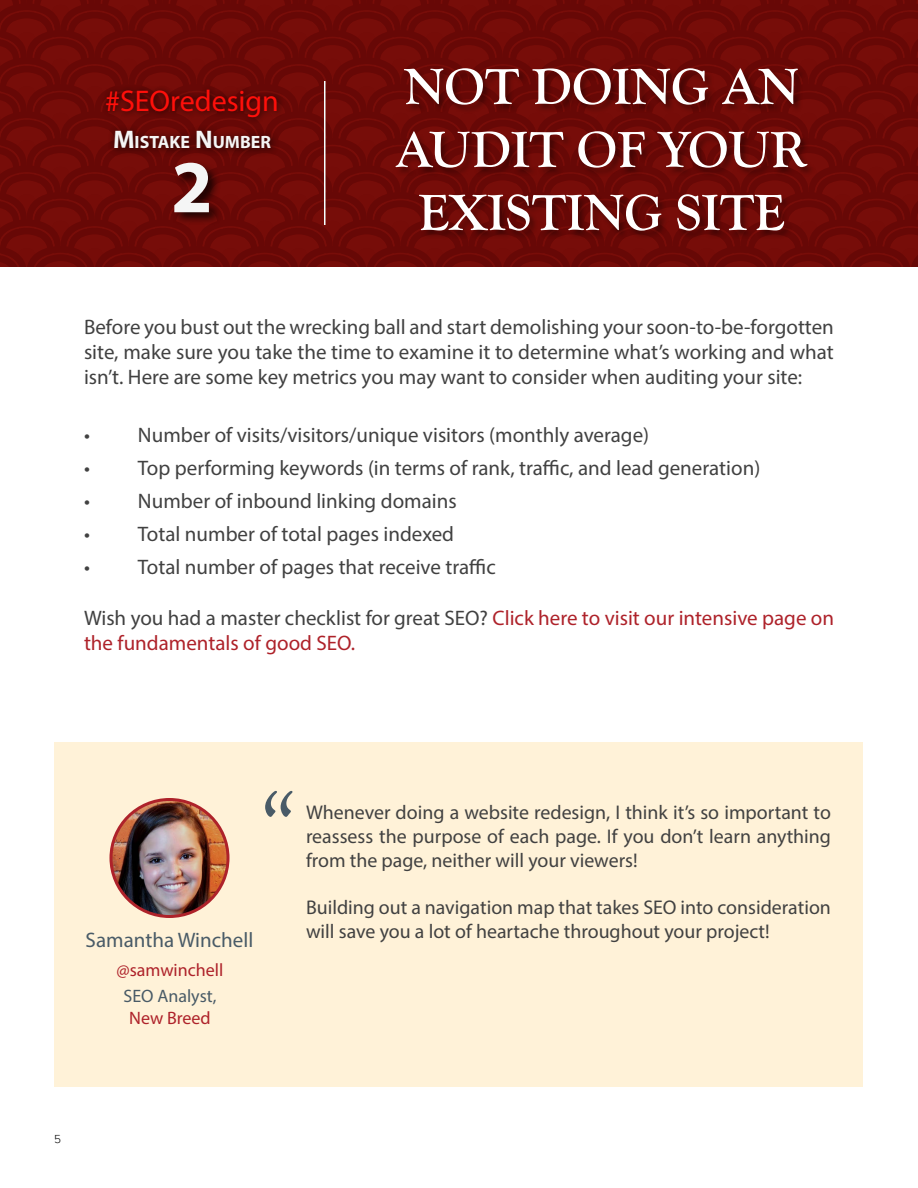
<style>
.page{position:relative;width:918px;height:1188px;background:#fff}
.page>*{position:absolute;margin:0;border:0;box-sizing:border-box;transform-origin:0 0}
.t1{font:italic 99px "Goudy Old Style T";color:#495b67}
.t2{font:700 75px "Myriad Pro";color:#f5f5f5}
.t3{font:700 52.5px/63px "Goudy Old Style T";color:#fff;text-align:center}
.t4{font:30px "Myriad Pro";color:#ff100b}
.t5{font:21px/25.2px "Myriad Pro";color:#414141;text-align:justify}
.t6{font:21px/25.2px "Myriad Pro";color:#ae222a}
.t7{font:21px "Myriad Pro";color:#495b67}
.t8{font:19.8px/23.9px "Myriad Pro";color:#414141;text-align:justify}
.t9{font:18px "Myriad Pro";color:#ae222a}
.t10{font:18px "Myriad Pro";color:#495b67}
.t11{font:700 17.85px "Myriad Pro";color:#f5f5f5}
.t12{font:300 12px "Proxima Nova";color:#000}
.s1{font-size:25.5px}
.s2{color:#414141}
</style>
<div class="page">
<div style="left:55px;top:742px;width:808px;height:345px;background:#fff2d8"></div>
<img style="left:111px;top:800px;width:117px;height:116px;border-radius:58px">
<div style="left:110px;top:798px;width:120px;height:120px;border:3px solid #ae222a;border-radius:50%"></div>
<div style="left:0;top:0;width:918px;height:267px;background:linear-gradient(to right,#6e0a07,#6e0a07)"></div>
<div style="left:395px;top:68px;width:421px;height:171px;background:#000;opacity:.36"></div>
<div style="left:102px;top:84px;width:183px;height:40px;background:#000;opacity:.75"></div>
<div style="left:108px;top:124px;width:171px;height:33px;background:#000;opacity:.75"></div>
<div style="left:172px;top:161px;width:51px;height:65px;background:#000;opacity:.75"></div>
<hr style="left:324px;top:81px;width:2px;height:144px;background:#f5ffff">
<h3 class="t4" style="left:105px;top:82px;width:175px">#SEOredesign</h3>
<p class="t11" style="left:113px;top:130px;width:159px"><span class="s1">M</span>ISTAKE <span class="s1">N</span>UMBER</p>
<h2 class="t2" style="left:171px;top:138px;width:43px">2</h2>
<h3 class="t3" style="left:396px;top:56px;width:412px">NOT DOING AN<br>AUDIT OF YOUR<br>EXISTING SITE</h3>
<p class="t5" style="left:84px;top:314px;width:751px">Before you bust out the wrecking ball and start demolishing your soon-to-be-forgotten site, make sure you take the time to examine it to determine what’s working and what isn’t. Here are some key metrics you may want to consider when auditing your site:</p>
<p class="t5" style="left:84px;top:422px;width:567px">• Number of visits/visitors/unique visitors (monthly average)</p>
<p class="t5" style="left:84px;top:455px;width:678px">• Top performing keywords (in terms of rank, traffic, and lead generation)</p>
<p class="t5" style="left:84px;top:488px;width:374px">• Number of inbound linking domains</p>
<p class="t5" style="left:84px;top:521px;width:372px">• Total number of total pages indexed</p>
<p class="t5" style="left:84px;top:554px;width:413px">• Total number of pages that receive traffic</p>
<p class="t6" style="left:84px;top:605px;width:752px"><span class="s2">Wish you had a master checklist for great SEO?</span> Click here to visit our intensive page on the fundamentals of good SEO.</p>
<h1 class="t1" style="left:255px;top:774px;width:39px">“</h1>
<p class="t7" style="left:86px;top:927px;width:169px">Samantha Winchell</p>
<p class="t9" style="left:117px;top:959px;width:108px">@samwinchell</p>
<p class="t10" style="left:124px;top:985px;width:94px">SEO Analyst,</p>
<p class="t9" style="left:129px;top:1006px;width:83px">New Breed</p>
<p class="t8" style="left:306px;top:800px;width:527px">Whenever doing a website redesign, I think it’s so important to reassess the purpose of each page. If you don’t learn anything from the page, neither will your viewers!</p>
<p class="t8" style="left:306px;top:895px;width:526px">Building out a navigation map that takes SEO into consideration will save you a lot of heartache throughout your project!</p>
<p class="t12" style="left:54px;top:1133px;width:8px">5</p>
</div>
